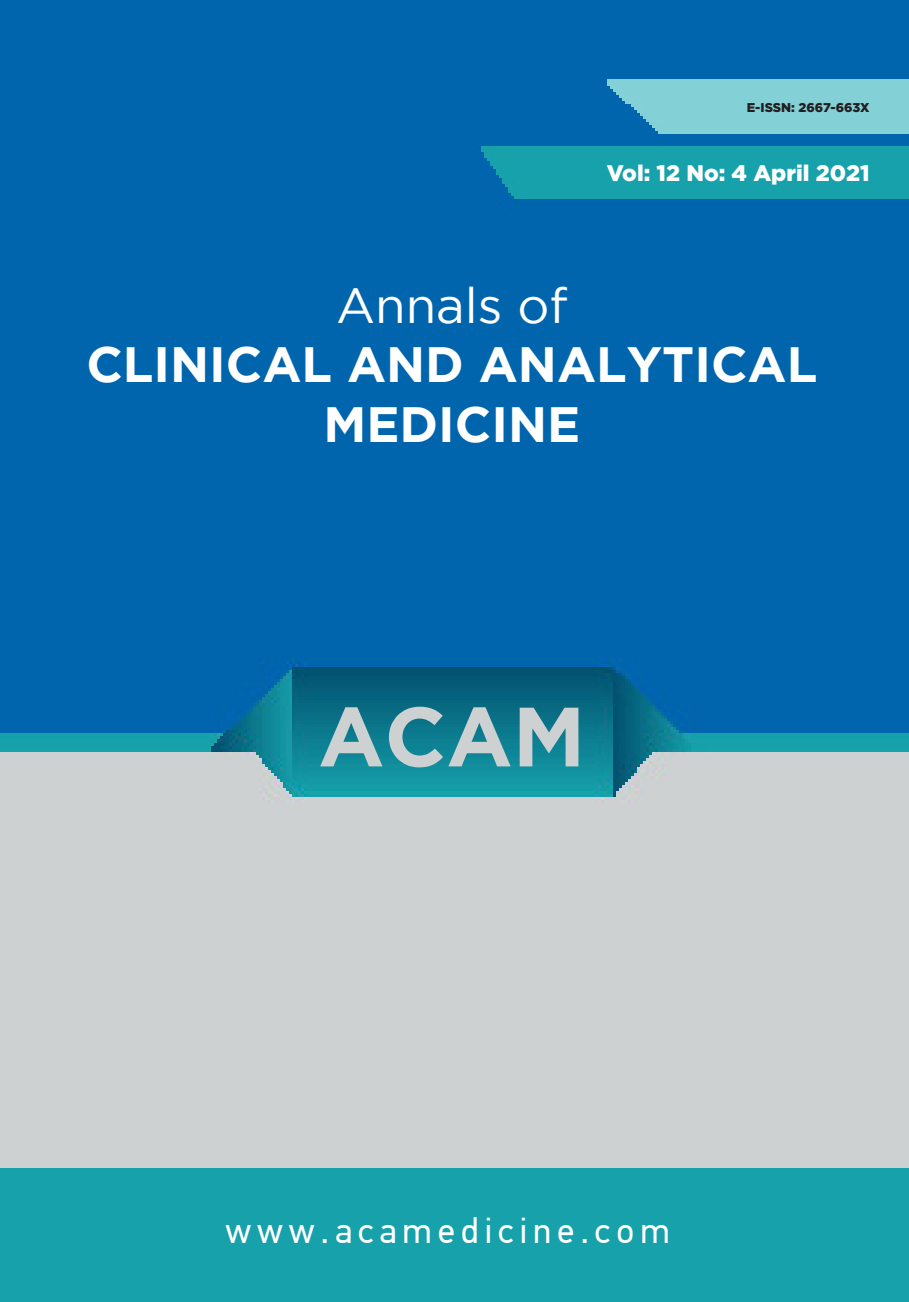
<style>
.page{position:relative;width:909px;height:1302px;background:#fff}
.page>*{position:absolute;margin:0;border:0;box-sizing:border-box;transform-origin:0 0}
.t1{font:700 83.85px "Gotham";color:#cdd1d2}
.t2{font:700 49.5px/59.4px "Gotham";color:#fff;text-align:center}
.t3{font:49.5px "Gotham";color:#fff}
.t4{font:36px "PF Din Text Pro";letter-spacing:.16em;color:#fff}
.t5{font:900 22.5px "Gotham";color:#fff}
.t6{font:900 12.75px "Gotham";letter-spacing:-.005em;color:#231f20}
</style>
<div class="page">
<img style="left:0;top:0;width:909px;height:1302px">
<p class="t6" style="left:747px;top:100px;width:124px">E-ISSN: 2667-663X</p>
<p class="t5" style="left:607px;top:160px;width:264px">Vol: 12 No: 4 April 2021</p>
<p class="t3" style="left:336px;top:278px;width:233px">Annals of</p>
<p class="t2" style="left:86px;top:334px;width:732px">CLINICAL AND ANALYTICAL<br>MEDICINE</p>
<h1 class="t1" style="left:318px;top:688px;width:269px">ACAM</h1>
<p class="t4" style="left:226px;top:1209px;width:446px">www.acamedicine.com</p>
</div>
